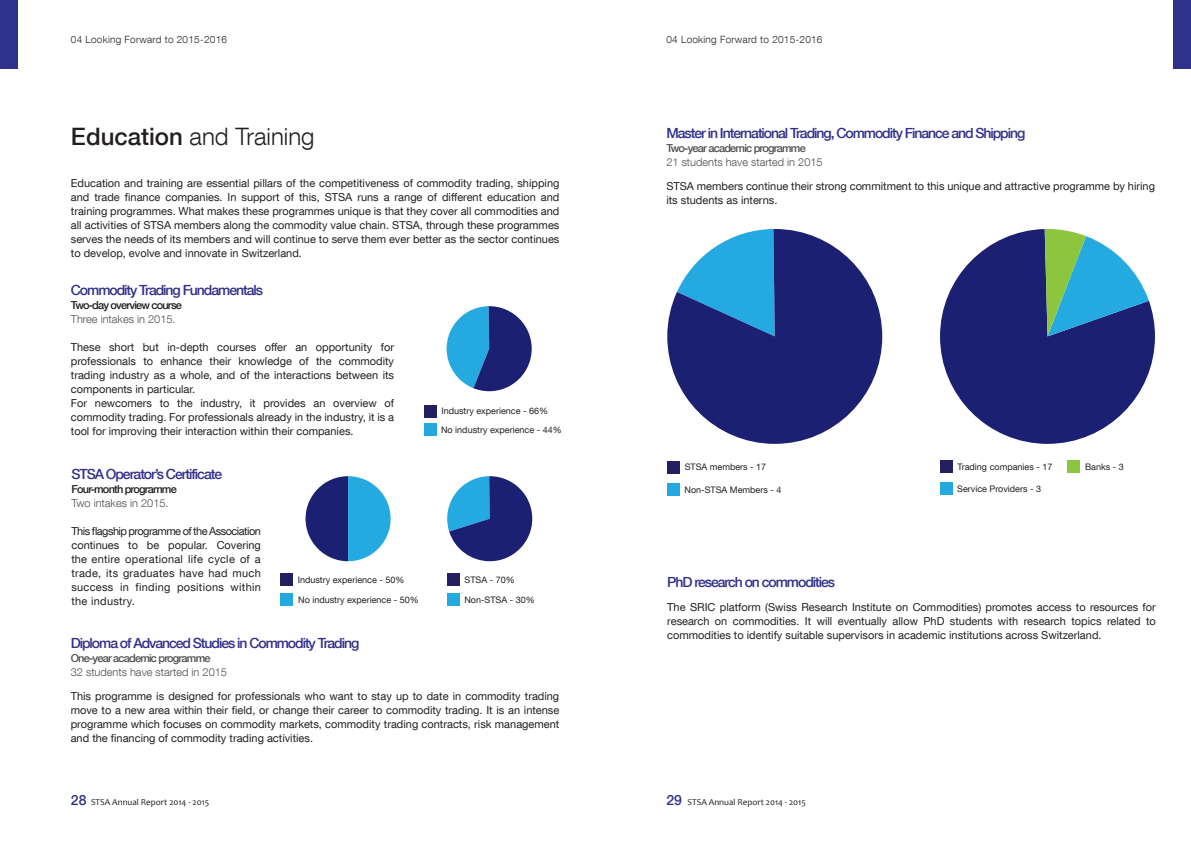
<style>
.page{position:relative;width:1191px;height:842px;background:#fff}
.page>*{position:absolute;margin:0;border:0;box-sizing:border-box;transform-origin:0 0}
.t1{font:300 24px "Helvetica Neue LT Com";color:#231f20}
.t2{font:500 14px "Helvetica Neue LT Com";letter-spacing:-.075em;color:#30318a}
.t3{font:11px/14px "Helvetica Neue LT Com";color:#231f20;text-align:justify}
.t4{font:300 11px "Helvetica Neue LT Com";color:#4e4f50}
.t5{font:500 11px "Helvetica Neue LT Com";letter-spacing:-.075em;color:#4e4f50}
.t6{font:500 11px "Helvetica Neue LT Com";letter-spacing:-.075em;color:#231f20}
.t7{font:300 10px "Helvetica Neue LT Com";letter-spacing:.025em;color:#231f20}
.t8{font:9px/19.6px "Helvetica Neue LT Com";color:#231f20}
.t9{font:9px "Candara";color:#231f20}
.s1{font-weight:500}
.s2{font-family:"Helvetica Neue LT Com";font-weight:500;font-size:14px;color:#30318a}
</style>
<div class="page">
<div style="left:0;top:0;width:17px;height:68px;background:#30318a"></div>
<div style="left:1174px;top:0;width:17px;height:68px;background:#30318a"></div>
<svg style="left:446px;top:306px;width:85px;height:85px"></svg>
<div style="left:424px;top:405px;width:13px;height:13px;background:#241f5e"></div>
<div style="left:424px;top:423px;width:13px;height:13px;background:#23a9e0"></div>
<svg style="left:305px;top:476px;width:85px;height:85px"></svg>
<div style="left:280px;top:573px;width:13px;height:13px;background:#241f5e"></div>
<div style="left:280px;top:593px;width:13px;height:13px;background:#23a9e0"></div>
<svg style="left:447px;top:476px;width:85px;height:85px"></svg>
<div style="left:447px;top:573px;width:13px;height:13px;background:#241f5e"></div>
<div style="left:447px;top:593px;width:13px;height:13px;background:#23a9e0"></div>
<svg style="left:667px;top:229px;width:215px;height:215px;fill:#1c2072"></svg>
<div style="left:667px;top:461px;width:13px;height:13px;background:#241f5e"></div>
<div style="left:667px;top:483px;width:13px;height:13px;background:#23a9e0"></div>
<svg style="left:940px;top:229px;width:215px;height:215px;fill:#1c2072"></svg>
<svg style="left:1044px;top:229px;width:104px;height:107px"></svg>
<div style="left:940px;top:460px;width:13px;height:13px;background:#241f5e"></div>
<div style="left:940px;top:482px;width:13px;height:13px;background:#23a9e0"></div>
<div style="left:1067px;top:460px;width:13px;height:12px;background:#8cc540"></div>
<p class="t7" style="left:71px;top:33px;width:158px">04 Looking Forward to 2015-2016</p>
<h1 class="t1" style="left:71px;top:122px;width:245px"><span class="s1">Education</span> and Training</h1>
<p class="t3" style="left:71px;top:176px;width:490px">Education and training are essential pillars of the competitiveness of commodity trading, shipping and trade finance companies. In support of this, STSA runs a range of different education and training programmes. What makes these programmes unique is that they cover all commodities and all activities of STSA members along the commodity value chain. STSA, through these programmes serves the needs of its members and will continue to serve them ever better as the sector continues to develop, evolve and innovate in Switzerland.</p>
<p class="t2" style="left:71px;top:281px;width:194px">Commodity Trading Fundamentals</p>
<p class="t6" style="left:71px;top:298px;width:113px">Two-day overview course</p>
<p class="t4" style="left:71px;top:312px;width:106px">Three intakes in 2015.</p>
<p class="t3" style="left:71px;top:340px;width:325px;text-align:left">These short but in-depth courses offer an opportunity for professionals to enhance their knowledge of the commodity trading industry as a whole, and of the interactions between its components in particular.<br>For newcomers to the industry, it provides an overview of commodity trading. For professionals already in the industry, it is a tool for improving their interaction within their companies.</p>
<p class="t8" style="left:441px;top:402px;width:122px;line-height:18.9px">Industry experience - 66%<br>No industry experience - 44%</p>
<p class="t2" style="left:71px;top:466px;width:152px">STSA Operator’s Certificate</p>
<p class="t6" style="left:71px;top:483px;width:107px">Four-month programme</p>
<p class="t4" style="left:71px;top:496px;width:99px">Two intakes in 2015.</p>
<p class="t3" style="left:71px;top:524px;width:191px">This flagship programme of the Association continues to be popular. Covering the entire operational life cycle of a trade, its graduates have had much success in finding positions within the industry.</p>
<p class="t2" style="left:71px;top:634px;width:290px">Diploma of Advanced Studies in Commodity Trading</p>
<p class="t5" style="left:71px;top:651px;width:141px">One-year academic programme</p>
<p class="t4" style="left:71px;top:665px;width:158px">32 students have started in 2015</p>
<p class="t3" style="left:71px;top:689px;width:490px">This programme is designed for professionals who want to stay up to date in commodity trading move to a new area within their field, or change their career to commodity trading. It is an intense programme which focuses on commodity markets, commodity trading contracts, risk management and the financing of commodity trading activities.</p>
<p class="t8" style="left:298px;top:570px;width:123px">Industry experience - 50%<br>No industry experience - 50%</p>
<p class="t8" style="left:464px;top:570px;width:72px">STSA - 70%<br>Non-STSA - 30%</p>
<p class="t7" style="left:666px;top:33px;width:158px">04 Looking Forward to 2015-2016</p>
<p class="t2" style="left:666px;top:124px;width:360px">Master in International Trading, Commodity Finance and Shipping</p>
<p class="t5" style="left:666px;top:141px;width:141px">Two-year academic programme</p>
<p class="t4" style="left:666px;top:155px;width:158px">21 students have started in 2015</p>
<p class="t3" style="left:666px;top:178px;width:490px">STSA members continue their strong commitment to this unique and attractive programme by hiring its students as interns.</p>
<p class="t8" style="left:684px;top:457px;width:83px">STSA members - 17</p>
<p class="t8" style="left:684px;top:480px;width:98px">Non-STSA Members - 4</p>
<p class="t8" style="left:957px;top:456px;width:96px">Trading companies - 17</p>
<p class="t8" style="left:957px;top:479px;width:85px">Service Providers - 3</p>
<p class="t8" style="left:1085px;top:456px;width:40px">Banks - 3</p>
<p class="t2" style="left:667px;top:573px;width:169px">PhD research on commodities</p>
<p class="t3" style="left:667px;top:599px;width:490px">The SRIC platform (Swiss Research Institute on Commodities) promotes access to resources for research on commodities. It will eventually allow PhD students with research topics related to commodities to identify suitable supervisors in academic institutions across Switzerland.</p>
<p class="t9" style="left:71px;top:797px;width:140px"><span class="s2">28</span> STSA Annual Report 2014 - 2015</p>
<p class="t9" style="left:666px;top:797px;width:141px"><span class="s2">29</span> STSA Annual Report 2014 - 2015</p>
</div>
